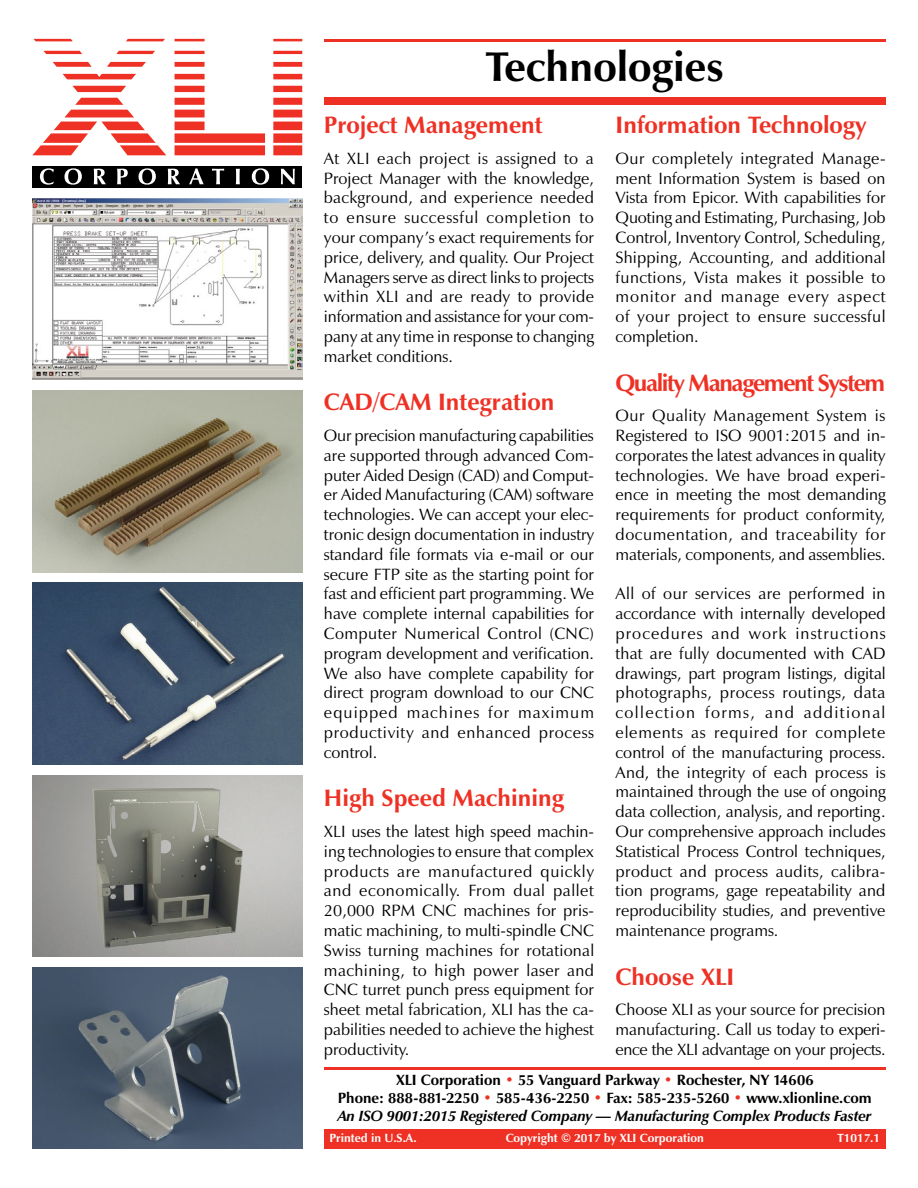
<style>
.page{position:relative;width:918px;height:1188px;background:#fff}
.page>*{position:absolute;margin:0;border:0;box-sizing:border-box;transform-origin:0 0}
.t1{font:700 42px "Zapf Humanist 601 BT";color:#000}
.t2{font:700 24px "Zapf Humanist 601 BT";color:#ee3124}
.t3{font:700 24px "Zapf Humanist 601 BT";letter-spacing:-.06em;color:#ee3124}
.t4{font:16.5px/19.8px "Zapf Humanist 601 BT";color:#000;text-align:justify}
.t5{font:700 15px/18px "Zapf Humanist 601 BT";color:#000;text-align:center}
.t6{font:700 12px "Zapf Humanist 601 BT";color:#fff}
.s1{color:#ee3124}
.s2{font-style:italic}
</style>
<div class="page">
<div style="left:324px;top:1129px;width:562px;height:20px;background:#ee3124"></div>
<hr style="left:324px;top:39px;width:562px;height:2px;background:#ee3124">
<div style="left:324px;top:98px;width:562px;height:7px;background:#ee3124"></div>
<svg style="left:32px;top:39px;width:134px;height:116px"></svg>
<svg style="left:175px;top:39px;width:90px;height:116px"></svg>
<svg style="left:273px;top:39px;width:29px;height:116px"></svg>
<div style="left:32px;top:166px;width:270px;height:21px;background:#000"></div>
<svg style="left:40px;top:168px;width:14px;height:17px"></svg>
<svg style="left:65px;top:168px;width:17px;height:17px"></svg>
<svg style="left:94px;top:169px;width:12px;height:15px"></svg>
<svg style="left:117px;top:169px;width:11px;height:15px"></svg>
<svg style="left:139px;top:168px;width:17px;height:17px"></svg>
<svg style="left:168px;top:169px;width:12px;height:15px"></svg>
<svg style="left:189px;top:168px;width:15px;height:16px"></svg>
<svg style="left:212px;top:169px;width:12px;height:15px"></svg>
<svg style="left:236px;top:169px;width:4px;height:15px"></svg>
<svg style="left:252px;top:168px;width:17px;height:17px"></svg>
<svg style="left:281px;top:169px;width:14px;height:15px"></svg>
<img style="left:32px;top:967px;width:270px;height:182px">
<img style="left:32px;top:391px;width:270px;height:181px">
<img style="left:32px;top:583px;width:270px;height:181px">
<img style="left:32px;top:198px;width:270px;height:182px">
<img style="left:32px;top:775px;width:270px;height:182px">
<hr style="left:324px;top:1068px;width:562px;height:2px;background:#ee3124">
<h1 class="t1" style="left:485px;top:40px;width:241px">Technologies</h1>
<h2 class="t2" style="left:324px;top:110px;width:220px">Project Management</h2>
<p class="t4" style="left:324px;top:148px;width:272px">At XLI each project is assigned to a Project Manager with the knowledge, background, and experience needed to ensure successful completion to your company’s exact requirements for price, delivery, and quality. Our Project Managers serve as direct links to projects within XLI and are ready to provide information and assistance for your com&shy;pany at any time in response to changing market conditions.</p>
<h2 class="t2" style="left:324px;top:387px;width:232px">CAD/CAM Integration</h2>
<p class="t4" style="left:324px;top:425px;width:272px">Our precision manufacturing capabilities are supported through advanced Com&shy;puter Aided Design (CAD) and Comput&shy;er Aided Manufacturing (CAM) software technologies. We can accept your elec&shy;tronic design documentation in industry standard file formats via e-mail or our secure FTP site as the starting point for fast and efficient part programming. We have complete internal capabilities for Computer Numerical Control (CNC) program development and verification.<br>We also have complete capability for direct program download to our CNC equipped machines for maximum productivity and enhanced process control.</p>
<h2 class="t2" style="left:324px;top:783px;width:242px">High Speed Machining</h2>
<p class="t4" style="left:324px;top:821px;width:272px">XLI uses the latest high speed machin&shy;ing technologies to ensure that complex products are manufactured quickly and economically. From dual pallet 20,000 RPM CNC machines for pris&shy;matic machining, to multi-spindle CNC Swiss turning machines for rotational machining, to high power laser and CNC turret punch press equipment for sheet metal fabrication, XLI has the ca&shy;pabilities needed to achieve the highest productivity.</p>
<h2 class="t2" style="left:616px;top:110px;width:253px">Information Technology</h2>
<p class="t4" style="left:616px;top:148px;width:272px">Our completely integrated Manage&shy;ment Information System is based on Vista from Epicor. With capabilities for Quoting and Estimating, Purchasing, Job Control, Inventory Control, Scheduling, Shipping, Accounting, and additional functions, Vista makes it possible to monitor and manage every aspect of your project to ensure successful completion.</p>
<h2 class="t3" style="left:616px;top:367px;width:271px">Quality Management System</h2>
<p class="t4" style="left:616px;top:406px;width:272px">Our Quality Management System is Registered to ISO 9001:2015 and in&shy;corporates the latest advances in quality technologies. We have broad experi&shy;ence in meeting the most demanding requirements for product conformity, documentation, and traceability for materials, components, and assemblies.</p>
<p class="t4" style="left:616px;top:584px;width:272px">All of our services are performed in accordance with internally developed procedures and work instructions that are fully documented with CAD drawings, part program listings, digital photographs, process routings, data collection forms, and additional elements as required for complete control of the manufacturing process.<br>And, the integrity of each process is maintained through the use of ongoing data collection, analysis, and reporting.<br>Our comprehensive approach includes Statistical Process Control techniques, product and process audits, calibra&shy;tion programs, gage repeatability and reproducibility studies, and preventive maintenance programs.</p>
<h2 class="t2" style="left:616px;top:961px;width:120px">Choose XLI</h2>
<p class="t4" style="left:616px;top:1000px;width:272px">Choose XLI as your source for precision manufacturing. Call us today to experi&shy;ence the XLI advantage on your projects.</p>
<p class="t5" style="left:338px;top:1071px;width:535px">XLI Corporation <span class="s1">•</span> 55 Vanguard Parkway <span class="s1">•</span> Rochester, NY 14606<br>Phone: 888-881-2250 <span class="s1">•</span> 585-436-2250 <span class="s1">•</span> Fax: 585-235-5260 <span class="s1">•</span> www.xlionline.com<br><span class="s2">An ISO 9001:2015 Registered Company — Manufacturing Complex Products Faster</span></p>
<p class="t6" style="left:329px;top:1130px;width:89px">Printed in U.S.A.</p>
<p class="t6" style="left:506px;top:1130px;width:200px">Copyright © 2017 by XLI Corporation</p>
<p class="t6" style="left:837px;top:1130px;width:45px">T1017.1</p>
</div>
